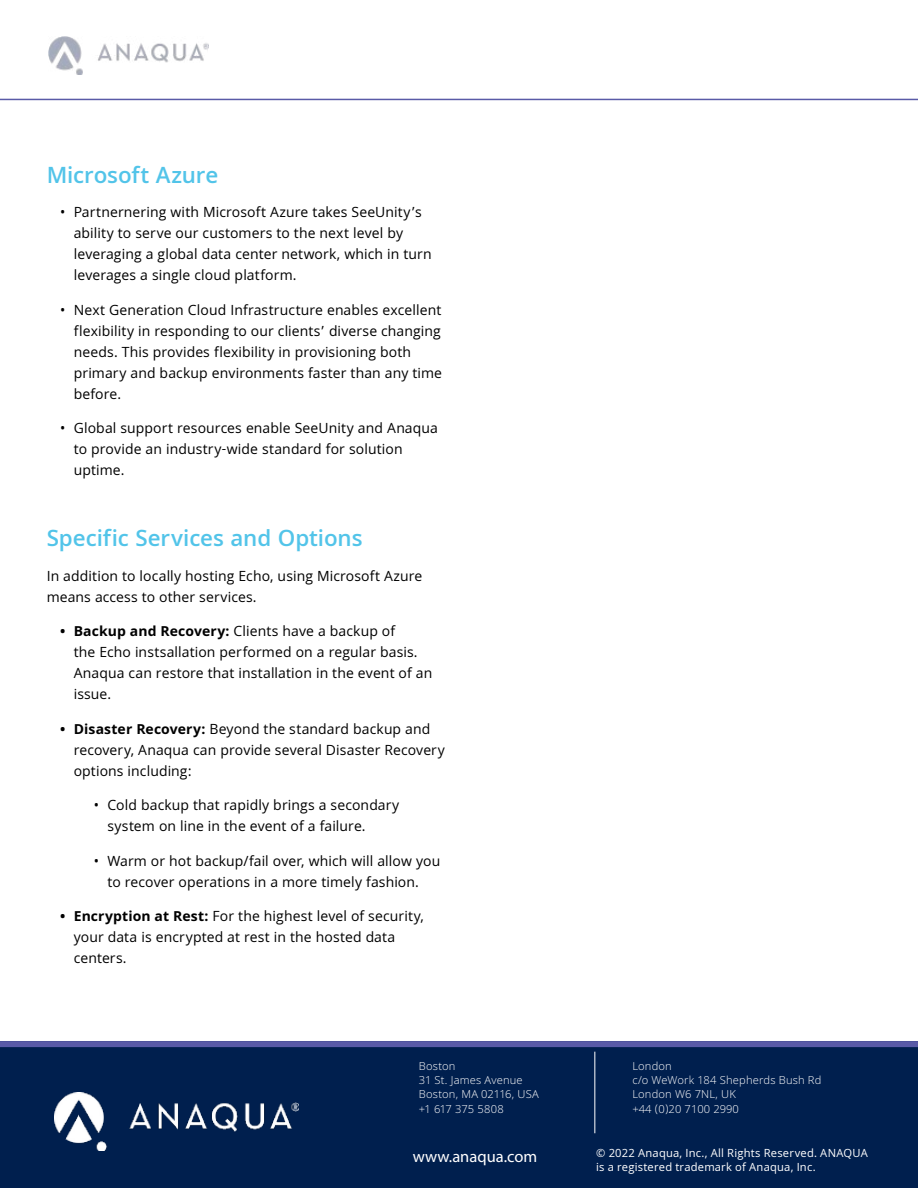
<style>
.page{position:relative;width:918px;height:1188px;background:#fff}
.page>*{position:absolute;margin:0;border:0;box-sizing:border-box;transform-origin:0 0}
.t1{font:600 24px "Khula";letter-spacing:-.005em;color:#52c4e9}
.t2{font:16.5px "Myriad Pro";color:#fff}
.t3{font:15px/21px "Khula";letter-spacing:.01em;color:#000}
.t4{font:300 12px/14.4px "Khula";letter-spacing:.015em;color:#fff}
.t5{font:12px/14.4px "Khula";letter-spacing:.015em;color:#fff}
.s1{font-weight:700}
</style>
<div class="page">
<hr style="left:0;top:99px;width:918px;height:1px;background:#595aa7">
<img style="left:48px;top:36px;width:161px;height:39px">
<div style="left:0;top:1041px;width:918px;height:147px;background:#001f4e"></div>
<img style="left:55px;top:1092px;width:243px;height:58px">
<div style="left:0;top:1041px;width:918px;height:6px;background:#595aa7"></div>
<hr style="left:595px;top:1052px;width:1px;height:81px;background:#fff">
<h1 class="t1" style="left:47px;top:166px;width:173px">Microsoft Azure</h1>
<p class="t3" style="left:74px;top:203px;width:359px;text-indent:-14px">• Partnernering with Microsoft Azure takes SeeUnity’s ability to serve our customers to the next level by leveraging a global data center network, which in turn leverages a single cloud platform.</p>
<p class="t3" style="left:74px;top:301px;width:370px;text-indent:-14px">• Next Generation Cloud Infrastructure enables excellent flexibility in responding to our clients’ diverse changing needs. This provides flexibility in provisioning both primary and backup environments faster than any time before.</p>
<p class="t3" style="left:74px;top:419px;width:366px;text-indent:-14px">• Global support resources enable SeeUnity and Anaqua to provide an industry-wide standard for solution uptime.</p>
<h1 class="t1" style="left:47px;top:529px;width:318px">Specific Services and Options</h1>
<p class="t3" style="left:47px;top:567px;width:377px">In addition to locally hosting Echo, using Microsoft Azure means access to other services.</p>
<p class="t3" style="left:74px;top:622px;width:360px;text-indent:-14px"><span class="s1">• Backup and Recovery:</span> Clients have a backup of<br>the Echo instsallation performed on a regular basis.<br>Anaqua can restore that installation in the event of an issue.</p>
<p class="t3" style="left:74px;top:720px;width:373px;text-indent:-14px"><span class="s1">• Disaster Recovery:</span> Beyond the standard backup and recovery, Anaqua can provide several Disaster Recovery options including:</p>
<p class="t3" style="left:107px;top:796px;width:293px;text-indent:-14px">• Cold backup that rapidly brings a secondary system on line in the event of a failure.</p>
<p class="t3" style="left:94px;top:852px;width:348px;text-align:center">• Warm or hot backup/fail over, which will allow you to recover operations in a more timely fashion.</p>
<p class="t3" style="left:74px;top:907px;width:352px;text-indent:-14px"><span class="s1">• Encryption at Rest:</span> For the highest level of security, your data is encrypted at rest in the hosted data centers.</p>
<p class="t4" style="left:419px;top:1060px;width:122px">Boston<br>31 St. James Avenue<br>Boston, MA 02116, USA +1 617 375 5808</p>
<p class="t4" style="left:632px;top:1060px;width:191px">London<br>c/o WeWork 184 Shepherds Bush Rd<br>London W6 7NL, UK<br>+44 (0)20 7100 2990</p>
<p class="t2" style="left:413px;top:1150px;width:126px">www.anaqua.com</p>
<p class="t5" style="left:596px;top:1147px;width:273px">© 2022 Anaqua, Inc., All Rights Reserved. ANAQUA is a registered trademark of Anaqua, Inc.</p>
<p class="t5" style="left:642px;top:1147px;width:68px">Anaqua, Inc.</p>
</div>
